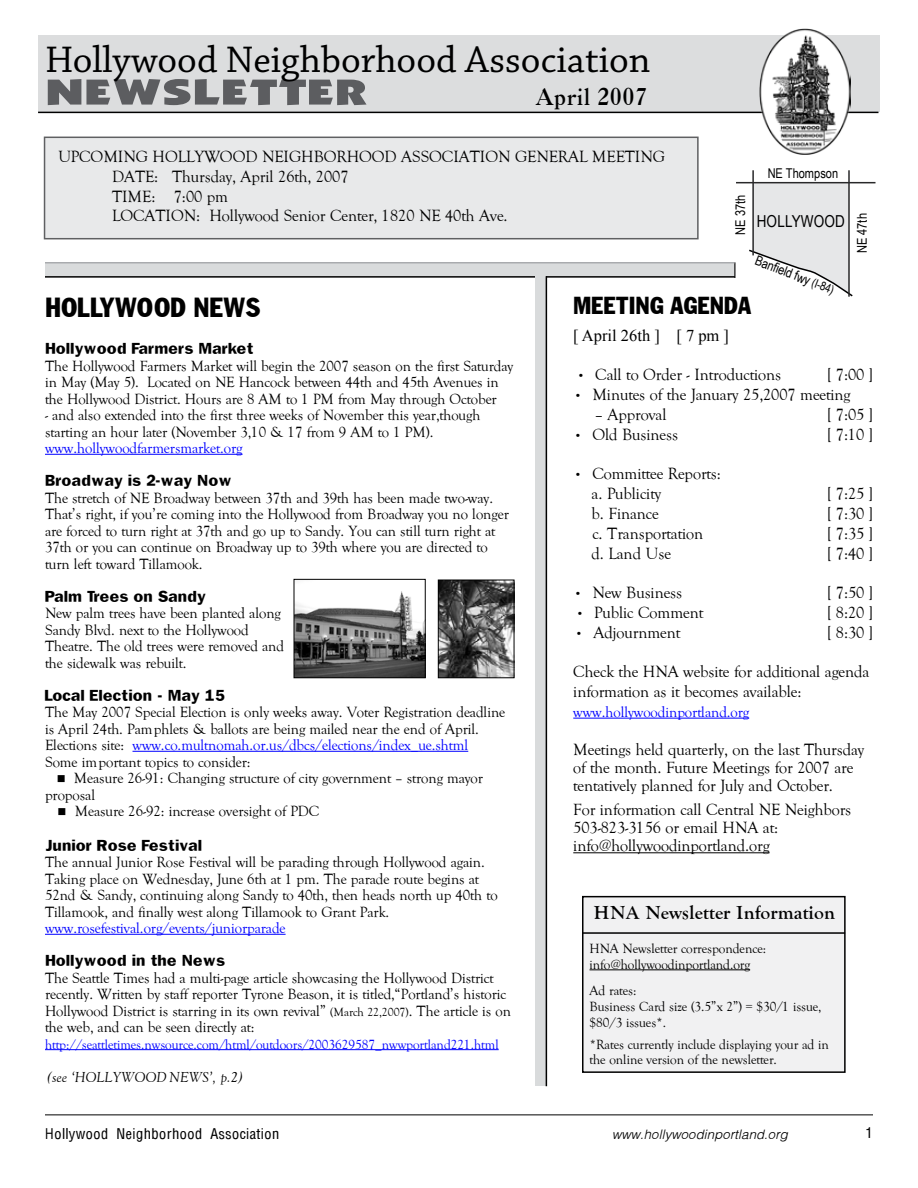
<style>
.page{position:relative;width:918px;height:1188px;background:#fff}
.page>*{position:absolute;margin:0;border:0;box-sizing:border-box;transform-origin:0 0}
.t1{font:39px "Chaparral Pro";color:#000}
.t2{font:36px "Performa Black S Si";letter-spacing:.01em;color:#5c5d60;scale:1.51 1}
.t3{font:27px "Franklin Gothic Cond S Si";color:#000}
.t4{font:24px "Franklin Gothic Cond S Si";color:#000}
.t5{font:700 23.1px "Caslon BT";letter-spacing:.05em;color:#000;scale:.91 1}
.t6{font:700 19.5px "Goudy";color:#000}
.t7{font:16.5px/19.8px "Goudy";color:#000}
.t8{font:16.5px "Franklin Gothic Black S Si";color:#000}
.t9{font:100 condensed 16.5px "Helvetica";letter-spacing:.01em;color:#000}
.t10{font:16.5px "Times New Roman";color:#000}
.t11{font:16.5px "Arial Narrow";letter-spacing:.01em;color:#000}
.t12{font:15px/16.5px "Goudy";color:#000}
.t13{font:15px "Goudy";color:#00f}
.t14{font:italic 300 15px "Helvetica";color:#000}
.t15{font:italic 15px "Goudy";color:#000}
.t16{font:13.5px/16.2px "Goudy";color:#000}
.t17{font:13.5px "Goudy";color:#00f}
.t18{font:13.5px "Arial Narrow";color:#000}
.s1{color:#00f}
.s2{font-size:12px}
</style>
<div class="page">
<div style="left:38px;top:36px;width:842px;height:76px;background:#dcddde"></div>
<hr style="left:38px;top:112px;width:841px;height:1px;background:#000">
<div style="left:45px;top:262px;width:690px;height:15px;background:#d9dbdc"></div>
<hr style="left:45px;top:1114px;width:828px;height:1px;background:#000">
<hr style="left:573px;top:718px;width:176px;height:1px;background:#00f">
<hr style="left:573px;top:852px;width:197px;height:1px;background:#000">
<hr style="left:45px;top:454px;width:198px;height:1px;background:#00f">
<hr style="left:133px;top:751px;width:335px;height:1px;background:#00f">
<hr style="left:45px;top:934px;width:241px;height:1px;background:#00f">
<hr style="left:45px;top:1049px;width:454px;height:1px;background:#00f">
<div style="left:45px;top:137px;width:653px;height:102px;background:#e8e9ea"></div>
<div style="left:44px;top:137px;width:655px;height:102px;border:2px solid #5f6062"></div>
<img style="left:440px;top:582px;width:72px;height:94px">
<div style="left:438px;top:580px;width:76px;height:98px;border:1px solid #000"></div>
<img style="left:296px;top:591px;width:127px;height:85px">
<div style="left:294px;top:579px;width:131px;height:99px;border:1px solid #000"></div>
<img style="left:760px;top:28px;width:90px;height:127px">
<hr style="left:45px;top:276px;width:690px;height:2px;background:#000">
<svg style="left:734px;top:263px;width:1px;height:15px"></svg>
<hr style="left:45px;top:262px;width:690px;height:1px;background:#939598">
<div style="left:535px;top:276px;width:11px;height:810px;background:#d9dbdc"></div>
<hr style="left:546px;top:276px;width:1px;height:810px;background:#000">
<svg style="left:747px;top:183px;width:107px;height:114px"></svg>
<hr style="left:752px;top:170px;width:2px;height:85px;background:#29292a">
<hr style="left:848px;top:170px;width:2px;height:127px;background:#29292a">
<hr style="left:736px;top:182px;width:140px;height:1px;background:#29292a">
<div style="left:583px;top:897px;width:262px;height:175px;background:#f1f1f2"></div>
<div style="left:582px;top:896px;width:264px;height:177px;border:2px solid #000"></div>
<hr style="left:582px;top:932px;width:263px;height:2px;background:#000">
<hr style="left:590px;top:970px;width:160px;height:1px;background:#000">
<h1 class="t1" style="left:45px;top:38px;width:607px">Hollywood Neighborhood Association</h1>
<h2 class="t2" style="left:45px;top:70px;width:216px">NEWSLETTER</h2>
<h3 class="t5" style="left:537px;top:83px;width:122px">April 2007</h3>
<p class="t7" style="left:112px;top:147px;width:554px;text-indent:-54px">UPCOMING HOLLYWOOD NEIGHBORHOOD ASSOCIATION GENERAL MEETING DATE: Thursday, April 26th, 2007<br>TIME: 7:00 pm<br>LOCATION: Hollywood Senior Center, 1820 NE 40th Ave.</p>
<p class="t18" style="left:731px;top:235px;width:42px;rotate:-90deg">NE 37th</p>
<p class="t18" style="left:768px;top:163px;width:72px">NE Thompson</p>
<p class="t11" style="left:757px;top:209px;width:90px">HOLLYWOOD</p>
<p class="t18" style="left:852px;top:253px;width:42px;rotate:-90deg">NE 47th</p>
<h3 class="t3" style="left:45px;top:290px;width:216px">HOLLYWOOD NEWS</h3>
<p class="t8" style="left:45px;top:339px;width:210px">Hollywood Farmers Market</p>
<p class="t12" style="left:45px;top:358px;width:470px">The Hollywood Farmers Market will begin the 2007 season on the first Saturday in May (May 5). Located on NE Hancock between 44th and 45th Avenues in the Hollywood District. Hours are 8 AM to 1 PM from May through October</p>
<p class="t12" style="left:45px;top:407px;width:437px">- and also extended into the first three weeks of November this year,though starting an hour later (November 3,10 &amp; 17 from 9 AM to 1 PM).</p>
<p class="t13" style="left:45px;top:440px;width:199px">www.hollywoodfarmersmarket.org</p>
<p class="t8" style="left:45px;top:471px;width:188px">Broadway is 2-way Now</p>
<p class="t12" style="left:45px;top:490px;width:465px">The stretch of NE Broadway between 37th and 39th has been made two-way.<br>That’s right, if you’re coming into the Hollywood from Broadway you no longer are forced to turn right at 37th and go up to Sandy. You can still turn right at 37th or you can continue on Broadway up to 39th where you are directed to turn left toward Tillamook.</p>
<p class="t8" style="left:45px;top:586px;width:162px">Palm Trees on Sandy</p>
<p class="t12" style="left:45px;top:605px;width:240px">New palm trees have been planted along Sandy Blvd. next to the Hollywood Theatre. The old trees were removed and the sidewalk was rebuilt.</p>
<p class="t8" style="left:45px;top:685px;width:182px">Local Election - May 15</p>
<p class="t12" style="left:45px;top:704px;width:462px">The May 2007 Special Election is only weeks away. Voter Registration deadline is April 24th. Pamphlets &amp; ballots are being mailed near the end of April.<br>Elections site: <span class="s1">www.co.multnomah.or.us/dbcs/elections/index_ue.shtml<br></span>Some important topics to consider:</p>
<p class="t12" style="left:45px;top:770px;width:439px;text-indent:12px">■ Measure 26-91: Changing structure of city government – strong mayor proposal</p>
<p class="t12" style="left:58px;top:803px;width:263px">■ Measure 26-92: increase oversight of PDC</p>
<p class="t8" style="left:45px;top:835px;width:159px">Junior Rose Festival</p>
<p class="t12" style="left:45px;top:854px;width:454px">The annual Junior Rose Festival will be parading through Hollywood again.<br>Taking place on Wednesday, June 6th at 1 pm. The parade route begins at 52nd &amp; Sandy, continuing along Sandy to 40th, then heads north up 40th to Tillamook, and finally west along Tillamook to Grant Park.</p>
<p class="t13" style="left:45px;top:920px;width:242px">www.rosefestival.org/events/juniorparade</p>
<p class="t8" style="left:45px;top:951px;width:182px">Hollywood in the News</p>
<p class="t12" style="left:45px;top:970px;width:468px">The Seattle Times had a multi-page article showcasing the Hollywood District recently. Written by staff reporter Tyrone Beason, it is titled,“Portland’s historic Hollywood District is starring in its own revival” <span class="s2">(March 22,2007)</span>. The article is on the web, and can be seen directly at:</p>
<p class="t17" style="left:45px;top:1037px;width:455px">http://seattletimes.nwsource.com/html/outdoors/2003629587_nwwportland221.html</p>
<p class="t15" style="left:47px;top:1069px;width:197px">(see ‘HOLLYWOOD NEWS’, p.2)</p>
<p class="t18" style="left:759px;top:251px;width:85px;rotate:21deg">Banfield fwy <span class="s2">(I-84)</span></p>
<h3 class="t4" style="left:573px;top:290px;width:179px">MEETING AGENDA</h3>
<p class="t10" style="left:573px;top:324px;width:157px">[ April 26th ] [ 7 pm ]</p>
<p class="t7" style="left:576px;top:365px;width:206px">• Call to Order - Introductions</p>
<p class="t7" style="left:827px;top:365px;width:48px">[ 7:00 ]</p>
<p class="t7" style="left:573px;top:385px;width:279px">• Minutes of the January 25,2007 meeting</p>
<p class="t7" style="left:595px;top:405px;width:73px">– Approval</p>
<p class="t7" style="left:827px;top:405px;width:48px">[ 7:05 ]</p>
<p class="t7" style="left:573px;top:425px;width:106px">• Old Business</p>
<p class="t7" style="left:827px;top:425px;width:48px">[ 7:10 ]</p>
<p class="t7" style="left:592px;top:464px;width:131px;text-indent:-18px">• Committee Reports: a. Publicity</p>
<p class="t7" style="left:827px;top:484px;width:48px">[ 7:25 ]</p>
<p class="t7" style="left:592px;top:504px;width:69px">b. Finance</p>
<p class="t7" style="left:827px;top:504px;width:48px">[ 7:30 ]</p>
<p class="t7" style="left:592px;top:524px;width:112px">c. Transportation</p>
<p class="t7" style="left:827px;top:524px;width:48px">[ 7:35 ]</p>
<p class="t7" style="left:592px;top:544px;width:81px">d. Land Use</p>
<p class="t7" style="left:827px;top:544px;width:48px">[ 7:40 ]</p>
<p class="t7" style="left:573px;top:583px;width:110px">• New Business</p>
<p class="t7" style="left:827px;top:583px;width:48px">[ 7:50 ]</p>
<p class="t7" style="left:575px;top:603px;width:129px">• Public Comment</p>
<p class="t7" style="left:827px;top:603px;width:48px">[ 8:20 ]</p>
<p class="t7" style="left:574px;top:623px;width:107px">• Adjournment</p>
<p class="t7" style="left:827px;top:623px;width:48px">[ 8:30 ]</p>
<p class="t7" style="left:573px;top:662px;width:297px">Check the HNA website for additional agenda information as it becomes available:</p>
<p class="t13" style="left:573px;top:704px;width:177px">www.hollywoodinportland.org</p>
<p class="t7" style="left:573px;top:741px;width:292px;line-height:18px">Meetings held quarterly, on the last Thursday of the month. Future Meetings for 2007 are tentatively planned for July and October.</p>
<p class="t7" style="left:573px;top:801px;width:280px;line-height:18px">For information call Central NE Neighbors<br>503-823-3156 or email HNA at: info@hollywoodinportland.org</p>
<h3 class="t6" style="left:594px;top:902px;width:243px">HNA Newsletter Information</h3>
<p class="t16" style="left:590px;top:940px;width:178px">HNA Newsletter correspondence: info@hollywoodinportland.org</p>
<p class="t16" style="left:590px;top:983px;width:233px">Ad rates:<br>Business Card size (3.5”x 2”) = $30/1 issue, $80/3 issues*.</p>
<p class="t16" style="left:590px;top:1037px;width:241px;line-height:15px">*Rates currently include displaying your ad in the online version of the newsletter.</p>
<p class="t9" style="left:45px;top:1127px;width:236px">Hollywood Neighborhood Association</p>
<p class="t14" style="left:612px;top:1126px;width:177px">www.hollywoodinportland.org</p>
</div>
